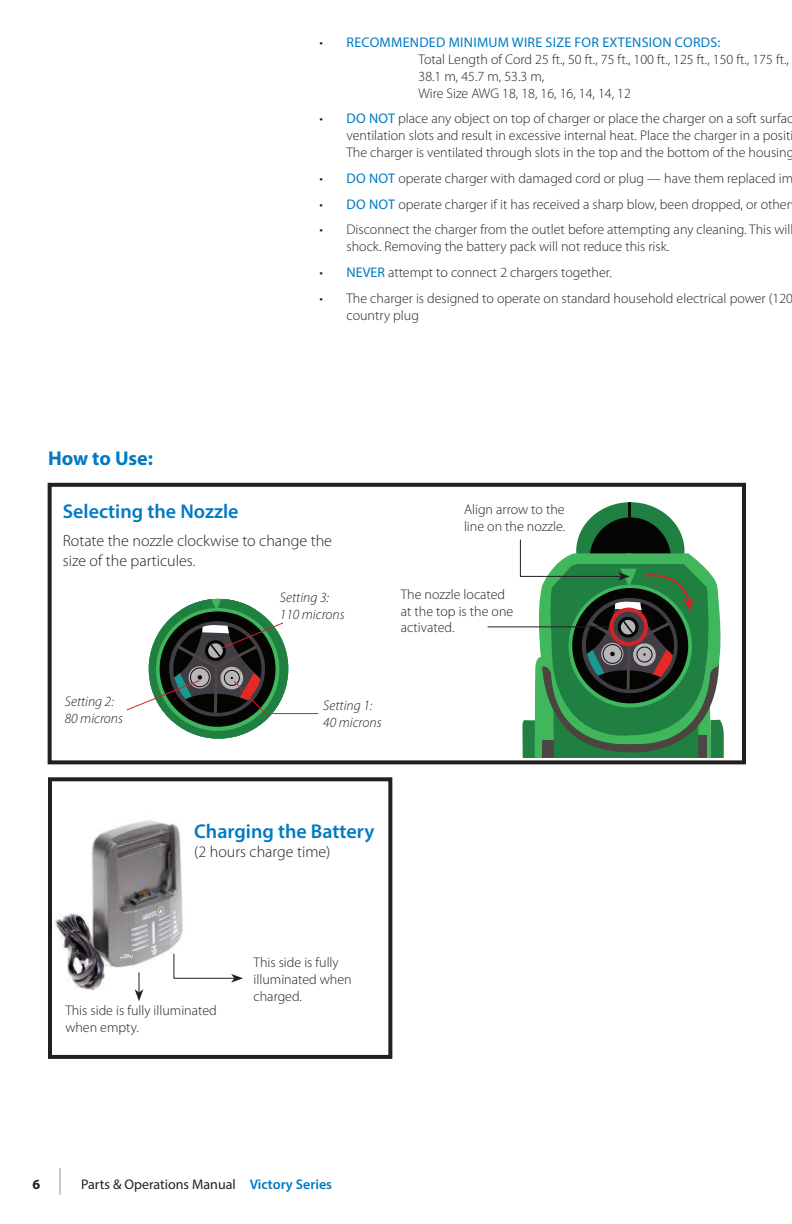
<style>
.page{position:relative;width:792px;height:1224px;background:#fff}
.page>*{position:absolute;margin:0;border:0;box-sizing:border-box;transform-origin:0 0}
.t1{font:600 20px "Myriad Pro";color:#007ac2}
.t2{font:700 20px "Myriad Pro";letter-spacing:-.005em;color:#007ac2}
.t3{font:300 16px/19.2px "Myriad Pro";color:#231f20}
.t4{font:300 14px/16.8px "Myriad Pro";color:#231f20}
.t5{font:italic 300 14px/16.8px "Myriad Pro";color:#231f20}
.t6{font:14px "Myriad Pro";color:#231f20}
.t7{font:700 14px "Myriad Pro";color:#231f20}
.s1{font-weight:400;color:#007ac2}
.s2{font-weight:600;color:#007ac2}
</style>
<div class="page">
<svg style="left:60px;top:1168px;width:1px;height:27px"></svg>
<div style="left:48px;top:483px;width:698px;height:281px;border:4px solid #231f20"></div>
<div style="left:576px;top:502px;width:109px;height:98px;background:#208041;border-radius:50%"></div>
<div style="left:590px;top:517px;width:81px;height:84px;background:#040503;border-radius:50%"></div>
<hr style="left:628px;top:502px;width:3px;height:16px;background:#040503">
<svg style="left:520px;top:539px;width:204px;height:218px"></svg>
<svg style="left:126px;top:599px;width:193px;height:140px"></svg>
<hr style="left:488px;top:627px;width:121px;height:1px;background:#231f20">
<img style="left:55px;top:820px;width:128px;height:170px">
<svg style="left:135px;top:972px;width:8px;height:29px"></svg>
<svg style="left:173px;top:953px;width:70px;height:30px"></svg>
<div style="left:48px;top:777px;width:344px;height:282px;border:4px solid #231f20"></div>
<p class="t4" style="left:419px;top:34px;width:372px;text-indent:-99px">• <span class="s1">RECOMMENDED MINIMUM WIRE SIZE FOR EXTENSION CORDS:<br></span>Total Length of Cord 25 ft., 50 ft., 75 ft., 100 ft., 125 ft., 150 ft., 175 ft., 38.1 m, 45.7 m, 53.3 m,<br>Wire Size AWG 18, 18, 16, 16, 14, 14, 12</p>
<p class="t4" style="left:346px;top:110px;width:449px;text-align:justify;text-indent:-27px">• <span class="s1">DO NOT</span> place any object on top of charger or place the charger on a soft surfac ventilation slots and result in excessive internal heat. Place the charger in a positi The charger is ventilated through slots in the top and the bottom of the housing</p>
<p class="t4" style="left:320px;top:170px;width:475px">• <span class="s1">DO NOT</span> operate charger with damaged cord or plug — have them replaced im</p>
<p class="t4" style="left:320px;top:195px;width:473px">• <span class="s1">DO NOT</span> operate charger if it has received a sharp blow, been dropped, or other</p>
<p class="t4" style="left:346px;top:221px;width:448px;text-indent:-27px">• Disconnect the charger from the outlet before attempting any cleaning. This will shock. Removing the battery pack will not reduce this risk.</p>
<p class="t4" style="left:320px;top:264px;width:294px">• <span class="s1">NEVER</span> attempt to connect 2 chargers together.</p>
<p class="t4" style="left:346px;top:290px;width:448px;text-indent:-27px">• The charger is designed to operate on standard household electrical power (120 country plug</p>
<h1 class="t2" style="left:48px;top:445px;width:106px">How to Use:</h1>
<h1 class="t1" style="left:63px;top:499px;width:177px">Selecting the Nozzle</h1>
<p class="t3" style="left:63px;top:531px;width:271px">Rotate the nozzle clockwise to change the size of the particules.</p>
<p class="t5" style="left:280px;top:589px;width:66px">Setting 3:<br>110 microns</p>
<p class="t4" style="left:464px;top:501px;width:103px">Align arrow to the line on the nozzle.</p>
<p class="t4" style="left:401px;top:586px;width:114px">The nozzle located at the top is the one activated.</p>
<p class="t5" style="left:65px;top:693px;width:60px">Setting 2:<br>80 microns</p>
<p class="t5" style="left:323px;top:697px;width:60px">Setting 1:<br>40 microns</p>
<h1 class="t1" style="left:194px;top:818px;width:182px">Charging the Battery</h1>
<p class="t3" style="left:194px;top:842px;width:138px">(2 hours charge time)</p>
<p class="t4" style="left:65px;top:1002px;width:153px">This side is fully illuminated when empty.</p>
<p class="t4" style="left:254px;top:954px;width:100px">This side is fully illuminated when charged.</p>
<p class="t7" style="left:32px;top:1175px;width:9px">6</p>
<p class="t6" style="left:81px;top:1176px;width:252px">Parts &amp; Operations Manual <span class="s2">Victory Series</span></p>
</div>
